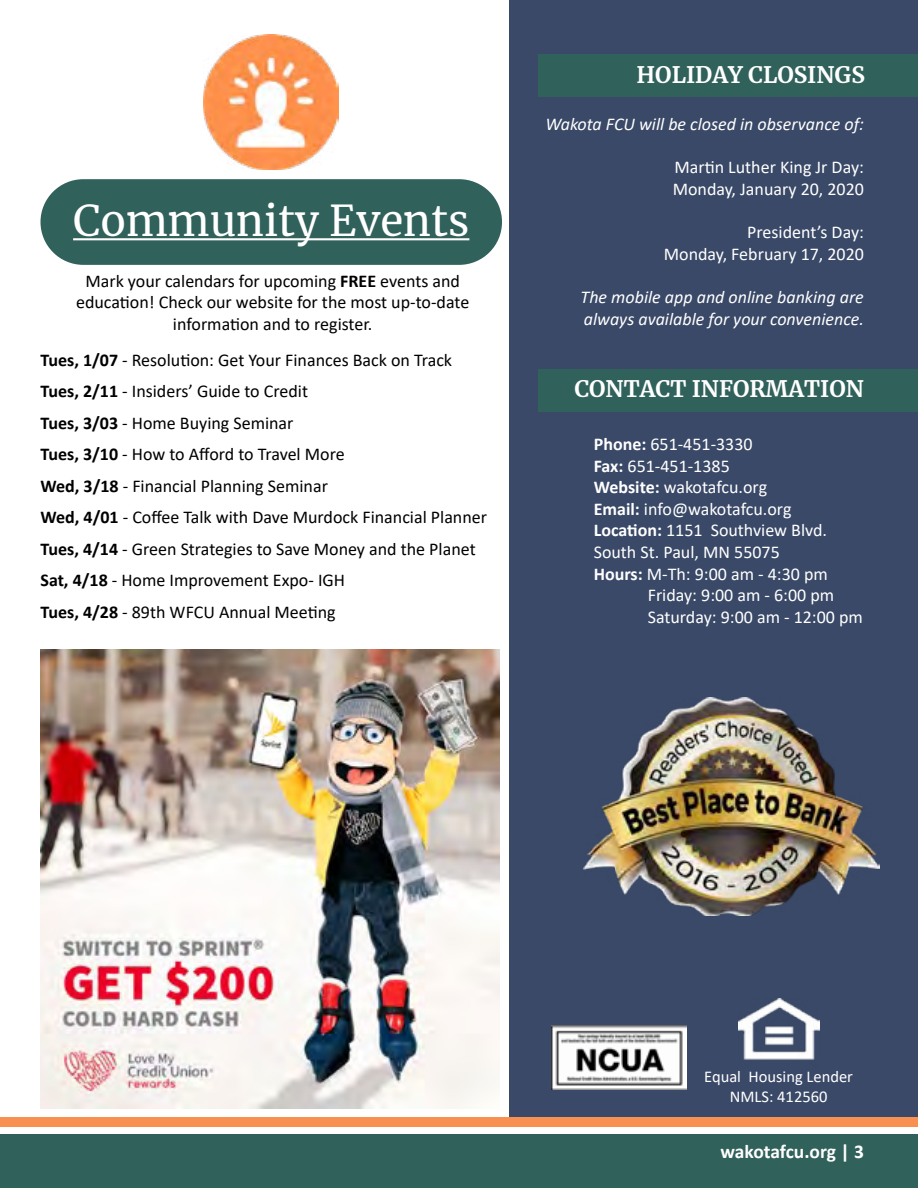
<style>
.page{position:relative;width:918px;height:1188px;background:#fff}
.page>*{position:absolute;margin:0;border:0;box-sizing:border-box;transform-origin:0 0}
.t1{font:42px "Merriweather";color:#fff}
.t2{font:700 22.5px "Merriweather";color:#fff}
.t3{font:700 19.5px "Calibri";letter-spacing:-.01em;color:#fff}
.t4{font:18px/31.5px "Calibri";color:#000;text-align:center}
.t5{font:18px/21.6px "Calibri";color:#fff}
.t6{font:italic 18px/21.6px "Calibri";color:#fff}
.t7{font:16.5px/19.8px "Calibri";color:#fff;text-align:center}
.s1{font-weight:700}
</style>
<div class="page">
<div style="left:509px;top:0;width:409px;height:1122px;background:#3a4967"></div>
<div style="left:0;top:1134px;width:918px;height:54px;background:#31615b"></div>
<div style="left:0;top:1118px;width:918px;height:9px;background:#f79051"></div>
<div style="left:539px;top:54px;width:379px;height:43px;background:#31615b"></div>
<div style="left:539px;top:369px;width:379px;height:43px;background:#31615b"></div>
<img style="left:552px;top:1026px;width:135px;height:63px">
<img style="left:739px;top:998px;width:81px;height:62px">
<img style="left:584px;top:698px;width:295px;height:217px">
<img style="left:40px;top:650px;width:459px;height:459px">
<img style="left:204px;top:35px;width:135px;height:135px">
<div style="left:41px;top:179px;width:461px;height:86px;background:#31615b;border-radius:43px"></div>
<hr style="left:73px;top:238px;width:396px;height:2px;background:#fff">
<h1 class="t1" style="left:73px;top:192px;width:398px">Community Events</h1>
<p class="t4" style="left:76px;top:270px;width:395px;line-height:21.6px">Mark your calendars for upcoming <span class="s1">FREE</span> events and education! Check our website for the most up-to-date information and to register.</p>
<p class="t4" style="left:41px;top:343px;width:448px;text-align:left"><span class="s1">Tues, 1/07</span> - Resolution: Get Your Finances Back on Track <span class="s1">Tues, 2/11</span> - Insiders’ Guide to Credit<br><span class="s1">Tues, 3/03</span> - Home Buying Seminar<br><span class="s1">Tues, 3/10</span> - How to Afford to Travel More<br><span class="s1">Wed, 3/18</span> - Financial Planning Seminar<br><span class="s1">Wed, 4/01</span> - Coffee Talk with Dave Murdock Financial Planner <span class="s1">Tues, 4/14</span> - Green Strategies to Save Money and the Planet <span class="s1">Sat, 4/18</span> - Home Improvement Expo- IGH<br><span class="s1">Tues, 4/28</span> - 89th WFCU Annual Meeting</p>
<p class="t2" style="left:637px;top:59px;width:230px">HOLIDAY CLOSINGS</p>
<p class="t6" style="left:545px;top:113px;width:320px">Wakota FCU will be closed in observance of:</p>
<p class="t5" style="left:673px;top:156px;width:193px">Martin Luther King Jr Day:<br>Monday, January 20, 2020</p>
<p class="t5" style="left:664px;top:221px;width:202px;text-align:right">President’s Day:<br>Monday, February 17, 2020</p>
<p class="t6" style="left:581px;top:285px;width:285px">The mobile app and online banking are always available for your convenience.</p>
<p class="t2" style="left:574px;top:373px;width:291px">CONTACT INFORMATION</p>
<p class="t5" style="left:594px;top:433px;width:160px"><span class="s1">Phone:</span> 651-451-3330</p>
<p class="t5" style="left:594px;top:454px;width:138px"><span class="s1">Fax:</span> 651-451-1385</p>
<p class="t5" style="left:594px;top:476px;width:175px"><span class="s1">Website:</span> wakotafcu.org</p>
<p class="t5" style="left:594px;top:498px;width:199px"><span class="s1">Email:</span> info@wakotafcu.org</p>
<p class="t5" style="left:594px;top:519px;width:235px"><span class="s1">Location:</span> 1151 Southview Blvd.</p>
<p class="t5" style="left:594px;top:541px;width:188px">South St. Paul, MN 55075</p>
<p class="t5" style="left:594px;top:562px;width:236px"><span class="s1">Hours:</span> M-Th: 9:00 am - 4:30 pm</p>
<p class="t5" style="left:648px;top:584px;width:188px">Friday: 9:00 am - 6:00 pm</p>
<p class="t5" style="left:648px;top:606px;width:217px">Saturday: 9:00 am - 12:00 pm</p>
<p class="t7" style="left:704px;top:1067px;width:150px">Equal Housing Lender<br>NMLS: 412560</p>
<p class="t3" style="left:721px;top:1137px;width:145px">wakotafcu.org | 3</p>
</div>
